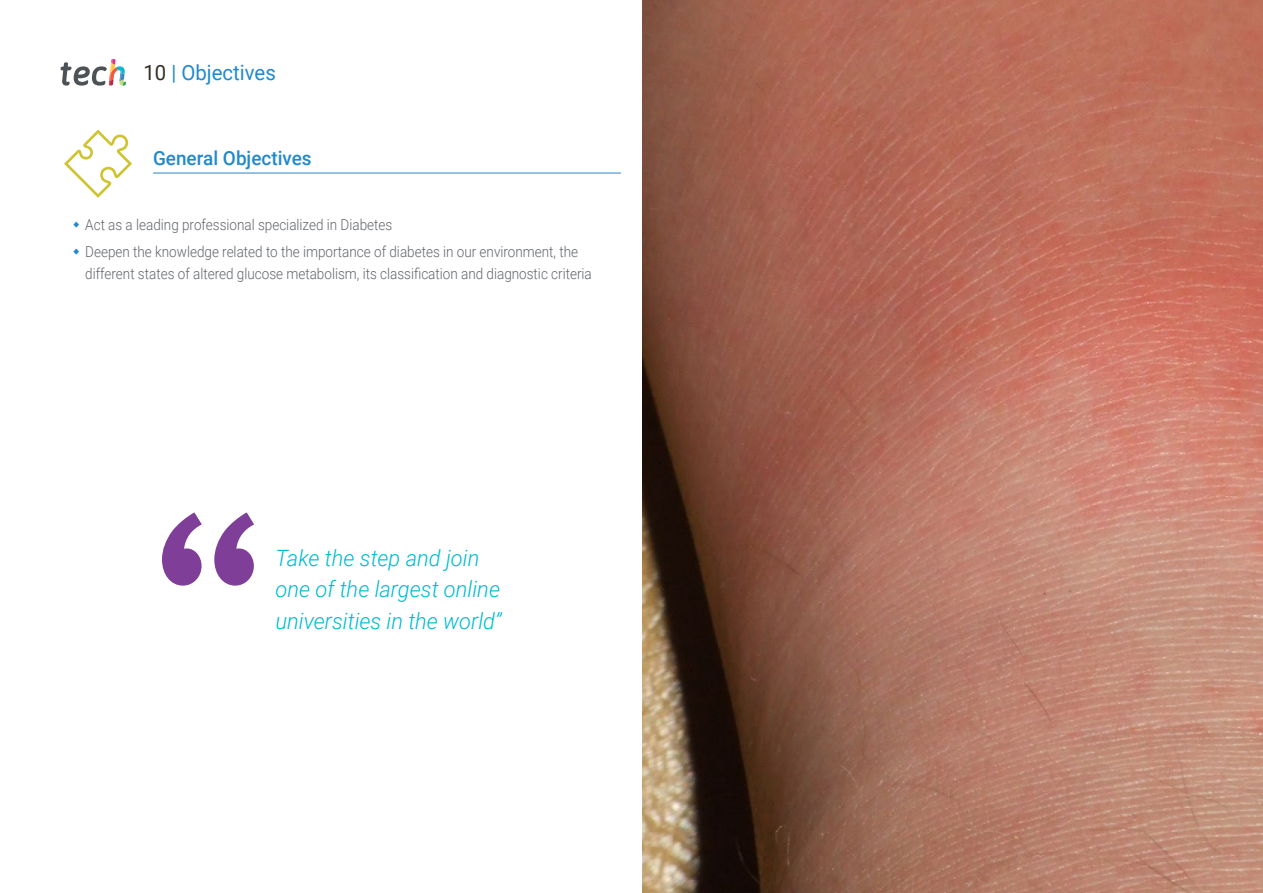
<style>
.page{position:relative;width:1263px;height:893px;background:#fff}
.page>*{position:absolute;margin:0;border:0;box-sizing:border-box;transform-origin:0 0}
.t1{font:italic 300 22.5px/31.5px "Roboto";color:#00bacf}
.t2{font:21px "Roboto";color:#2289ca}
.t3{font:500 19.5px "Roboto";color:#2289ca}
.t4{font:300 15px/26.7px "Roboto";color:#61646a;scale:.9 1}
.s1{color:#312e20}
</style>
<div class="page">
<hr style="left:153px;top:173px;width:468px;height:1px;background:#2289ca">
<svg style="left:64px;top:130px;width:68px;height:68px"></svg>
<img style="left:642px;top:0;width:621px;height:893px">
<svg style="left:61px;top:59px;width:65px;height:27px"></svg>
<svg style="left:162px;top:512px;width:92px;height:74px"></svg>
<h2 class="t2" style="left:144px;top:57px;width:134px"><span class="s1">10</span> | Objectives</h2>
<h3 class="t3" style="left:153px;top:144px;width:160px">General Objectives</h3>
<p class="t4" style="left:85px;top:211px;width:549px">Act as a leading professional specialized in Diabetes<br>Deepen the knowledge related to the importance of diabetes in our environment, the</p>
<p class="t4" style="left:85px;top:260px;width:564px">different states of altered glucose metabolism, its classification and diagnostic criteria</p>
<h1 class="t1" style="left:275px;top:541px;width:228px">Take the step and join one of the largest online universities in the world”</h1>
</div>
